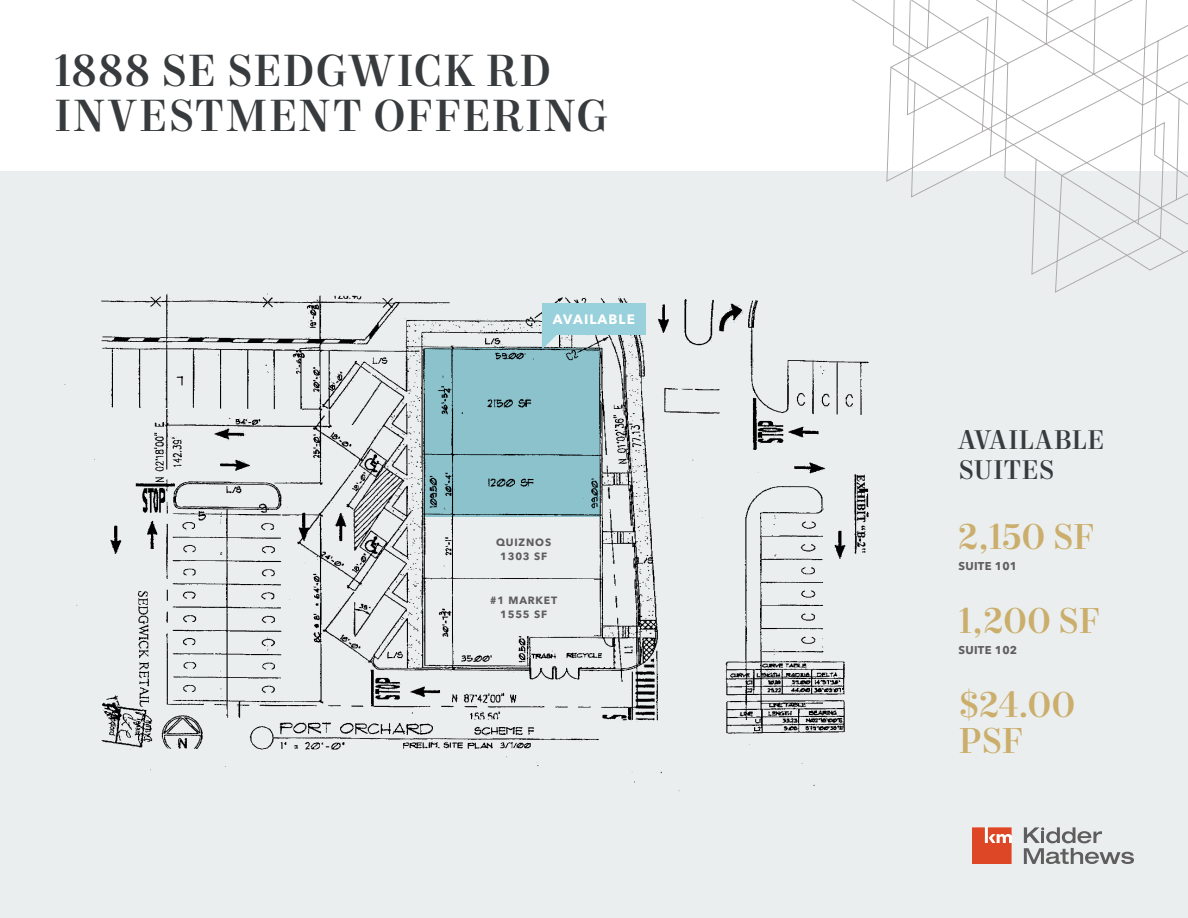
<style>
.page{position:relative;width:1188px;height:918px;background:#fff}
.page>*{position:absolute;margin:0;border:0;box-sizing:border-box;transform-origin:0 0}
.t1{font:500 45px/45px "Mort Modern 09";letter-spacing:.025em;color:#383b3d}
.t2{font:500 36px/36px "Mort Modern 09";letter-spacing:-.005em;color:#cbae6c}
.t3{font:500 27px/30px "Mort Modern 09";letter-spacing:.005em;color:#383b3d}
.t4{font:700 13.5px "Avenir Next LT Pro";letter-spacing:.08em;color:#fff}
.t5{font:700 11.25px "Avenir Next LT Pro";letter-spacing:.025em;color:#5f5d5e}
.t6{font:700 10.5px/13.5px "Avenir Next LT Pro";letter-spacing:.08em;color:#5f5d5e;text-align:center}
</style>
<div class="page">
<div style="left:0;top:172px;width:1188px;height:746px;background:#eaeeee"></div>
<img style="left:64px;top:293px;width:805px;height:498px">
<svg style="left:542px;top:335px;width:15px;height:13px"></svg>
<div style="left:542px;top:303px;width:104px;height:32px;background:#98d0db"></div>
<div style="left:453px;top:521px;width:141px;height:56px;background:#eaeeee"></div>
<div style="left:453px;top:579px;width:141px;height:56px;background:#eaeeee"></div>
<svg style="left:782px;top:0;width:406px;height:293px"></svg>
<svg style="left:1024px;top:827px;width:110px;height:37px"></svg>
<svg style="left:972px;top:827px;width:40px;height:37px"></svg>
<svg style="left:424px;top:348px;width:176px;height:168px;background:#83b7c1"></svg>
<p class="t1" style="left:54px;top:51px;width:555px">1888 SE SEDGWICK RD<br>INVESTMENT OFFERING</p>
<p class="t4" style="left:553px;top:311px;width:84px">AVAILABLE</p>
<p class="t6" style="left:496px;top:536px;width:57px">QUIZNOS<br>1303 SF</p>
<p class="t6" style="left:490px;top:594px;width:69px">#1 MARKET<br>1555 SF</p>
<p class="t3" style="left:958px;top:426px;width:147px">AVAILABLE<br>SUITES</p>
<p class="t2" style="left:958px;top:520px;width:137px">2,150 SF</p>
<p class="t5" style="left:958px;top:559px;width:60px">SUITE 101</p>
<p class="t2" style="left:958px;top:604px;width:143px">1,200 SF</p>
<p class="t5" style="left:958px;top:643px;width:60px">SUITE 102</p>
<p class="t2" style="left:958px;top:688px;width:119px">$24.00<br>PSF</p>
</div>
